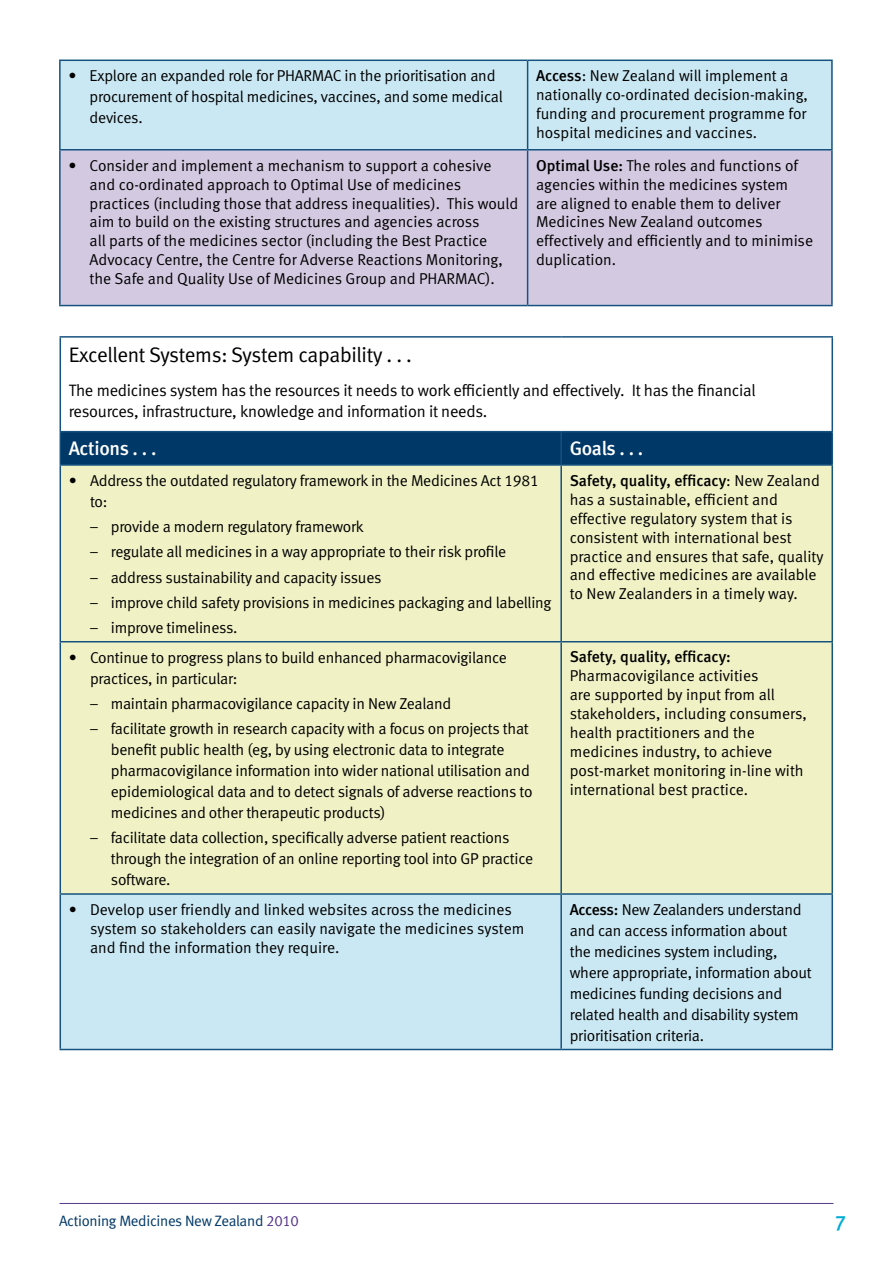
<style>
.page{position:relative;width:893px;height:1263px;background:#fff}
.page>*{position:absolute;margin:0;border:0;box-sizing:border-box;transform-origin:0 0}
.t1{font:21px "Meta Normal LF";letter-spacing:-.02em;color:#000}
.t2{font:21px "Meta Medium LF";color:#00acd6}
.t3{font:19.5px "Meta Medium LF";letter-spacing:-.015em;color:#fff}
.t4{font:16.5px/21px "Meta Normal LF";letter-spacing:-.015em;color:#000}
.t5{font:15.75px/18.9px "Meta Normal LF";letter-spacing:-.015em;color:#000}
.t6{font:15.75px "Meta Medium LF";color:#000}
.t7{font:15px "Meta Normal LF";letter-spacing:-.02em;color:#003867}
.s1{font-family:"Meta Medium LF"}
.s2{font-family:"Meta Normal LF"}
.s3{color:#56378a}
</style>
<div class="page">
<hr style="left:60px;top:1203px;width:773px;height:1px;background:#56378a">
<div style="left:61px;top:61px;width:770px;height:88px;background:#cae8f3"></div>
<div style="left:61px;top:151px;width:770px;height:154px;background:#d3cae2"></div>
<hr style="left:59px;top:60px;width:469px;height:1px;background:#16527f">
<hr style="left:59px;top:61px;width:2px;height:88px;background:#16527f">
<hr style="left:528px;top:60px;width:305px;height:1px;background:#16527f">
<hr style="left:527px;top:61px;width:1px;height:88px;background:#16527f">
<hr style="left:831px;top:61px;width:2px;height:88px;background:#16527f">
<hr style="left:59px;top:149px;width:469px;height:2px;background:#16527f">
<hr style="left:59px;top:151px;width:2px;height:154px;background:#16527f">
<hr style="left:528px;top:149px;width:305px;height:2px;background:#16527f">
<hr style="left:527px;top:151px;width:1px;height:154px;background:#16527f">
<hr style="left:831px;top:151px;width:2px;height:154px;background:#16527f">
<hr style="left:59px;top:305px;width:469px;height:1px;background:#16527f">
<hr style="left:528px;top:305px;width:305px;height:1px;background:#16527f">
<div style="left:61px;top:432px;width:770px;height:32px;background:#003867"></div>
<div style="left:61px;top:466px;width:770px;height:427px;background:#f0f2c6"></div>
<div style="left:61px;top:895px;width:770px;height:154px;background:#cae8f3"></div>
<hr style="left:60px;top:336px;width:501px;height:2px;background:#16527f">
<hr style="left:60px;top:338px;width:1px;height:93px;background:#16527f">
<hr style="left:561px;top:336px;width:272px;height:2px;background:#16527f">
<hr style="left:831px;top:338px;width:2px;height:93px;background:#16527f">
<hr style="left:60px;top:431px;width:501px;height:1px;background:#16527f">
<hr style="left:60px;top:432px;width:1px;height:32px;background:#16527f">
<hr style="left:561px;top:431px;width:272px;height:1px;background:#16527f">
<hr style="left:560px;top:432px;width:2px;height:32px;background:#16527f">
<hr style="left:831px;top:432px;width:2px;height:32px;background:#16527f">
<hr style="left:60px;top:464px;width:501px;height:2px;background:#16527f">
<hr style="left:60px;top:466px;width:1px;height:175px;background:#16527f">
<hr style="left:561px;top:464px;width:272px;height:2px;background:#16527f">
<hr style="left:560px;top:466px;width:2px;height:175px;background:#16527f">
<hr style="left:831px;top:466px;width:2px;height:175px;background:#16527f">
<hr style="left:60px;top:641px;width:501px;height:1px;background:#16527f">
<hr style="left:60px;top:642px;width:1px;height:251px;background:#16527f">
<hr style="left:561px;top:641px;width:272px;height:1px;background:#16527f">
<hr style="left:560px;top:642px;width:2px;height:251px;background:#16527f">
<hr style="left:831px;top:642px;width:2px;height:251px;background:#16527f">
<hr style="left:60px;top:893px;width:501px;height:2px;background:#16527f">
<hr style="left:60px;top:895px;width:1px;height:154px;background:#16527f">
<hr style="left:561px;top:893px;width:272px;height:2px;background:#16527f">
<hr style="left:560px;top:895px;width:2px;height:154px;background:#16527f">
<hr style="left:831px;top:895px;width:2px;height:154px;background:#16527f">
<hr style="left:60px;top:1049px;width:501px;height:1px;background:#16527f">
<hr style="left:561px;top:1049px;width:272px;height:1px;background:#16527f">
<p class="t5" style="left:90px;top:65px;width:415px;line-height:21px;text-indent:-21px">• Explore an expanded role for PHARMAC in the prioritisation and procurement of hospital medicines, vaccines, and some medical devices.</p>
<p class="t5" style="left:536px;top:66px;width:273px"><span class="s1">Access</span>: New Zealand will implement a nationally co-ordinated decision-making, funding and procurement programme for hospital medicines and vaccines.</p>
<p class="t5" style="left:90px;top:156px;width:430px;text-indent:-21px">• Consider and implement a mechanism to support a cohesive and co-ordinated approach to Optimal Use of medicines practices (including those that address inequalities). This would aim to build on the existing structures and agencies across<br>all parts of the medicines sector (including the Best Practice Advocacy Centre, the Centre for Adverse Reactions Monitoring, the Safe and Quality Use of Medicines Group and PHARMAC).</p>
<p class="t5" style="left:536px;top:156px;width:278px"><span class="s1">Optimal Use:</span> The roles and functions of agencies within the medicines system are aligned to enable them to deliver Medicines New Zealand outcomes effectively and efficiently and to minimise duplication.</p>
<h1 class="t1" style="left:69px;top:343px;width:345px">Excellent Systems: System capability . . .</h1>
<p class="t4" style="left:69px;top:379px;width:688px">The medicines system has the resources it needs to work efficiently and effectively. It has the financial resources, infrastructure, knowledge and information it needs.</p>
<p class="t3" style="left:69px;top:437px;width:89px">Actions . . .</p>
<p class="t3" style="left:570px;top:437px;width:75px">Goals . . .</p>
<p class="t5" style="left:90px;top:470px;width:450px;line-height:21px;text-indent:-21px">• Address the outdated regulatory framework in the Medicines Act 1981 to:</p>
<p class="t5" style="left:90px;top:517px;width:276px">– provide a modern regulatory framework</p>
<p class="t5" style="left:90px;top:542px;width:418px">– regulate all medicines in a way appropriate to their risk profile</p>
<p class="t5" style="left:90px;top:568px;width:293px">– address sustainability and capacity issues</p>
<p class="t5" style="left:90px;top:593px;width:463px">– improve child safety provisions in medicines packaging and labelling</p>
<p class="t5" style="left:90px;top:618px;width:150px">– improve timeliness.</p>
<p class="t6" style="left:570px;top:471px;width:252px">Safety, quality, efficacy<span class="s2">: New Zealand</span></p>
<p class="t5" style="left:570px;top:490px;width:255px">has a sustainable, efficient and effective regulatory system that is consistent with international best practice and ensures that safe, quality and effective medicines are available to New Zealanders in a timely way.</p>
<p class="t5" style="left:90px;top:646px;width:418px;line-height:21px;text-indent:-21px">• Continue to progress plans to build enhanced pharmacovigilance practices, in particular:</p>
<p class="t5" style="left:90px;top:694px;width:363px">– maintain pharmacovigilance capacity in New Zealand</p>
<p class="t5" style="left:111px;top:718px;width:423px;line-height:21px;text-indent:-21px">– facilitate growth in research capacity with a focus on projects that benefit public health (eg, by using electronic data to integrate pharmacovigilance information into wider national utilisation and epidemiological data and to detect signals of adverse reactions to medicines and other therapeutic products)</p>
<p class="t5" style="left:111px;top:827px;width:424px;line-height:21px;text-indent:-21px">– facilitate data collection, specifically adverse patient reactions through the integration of an online reporting tool into GP practice software.</p>
<p class="t6" style="left:570px;top:647px;width:163px">Safety, quality, efficacy:</p>
<p class="t5" style="left:570px;top:666px;width:239px">Pharmacovigilance activities<br>are supported by input from all stakeholders, including consumers, health practitioners and the medicines industry, to achieve post-market monitoring in-line with international best practice.</p>
<p class="t5" style="left:90px;top:900px;width:436px;text-indent:-21px">• Develop user friendly and linked websites across the medicines system so stakeholders can easily navigate the medicines system and find the information they require.</p>
<p class="t5" style="left:570px;top:899px;width:243px;line-height:21px"><span class="s1">Access:</span> New Zealanders understand and can access information about the medicines system including, where appropriate, information about medicines funding decisions and related health and disability system prioritisation criteria.</p>
<p class="t7" style="left:59px;top:1212px;width:241px">Actioning Medicines New Zealand <span class="s3">2010</span></p>
<h1 class="t2" style="left:834px;top:1210px;width:13px">7</h1>
</div>
